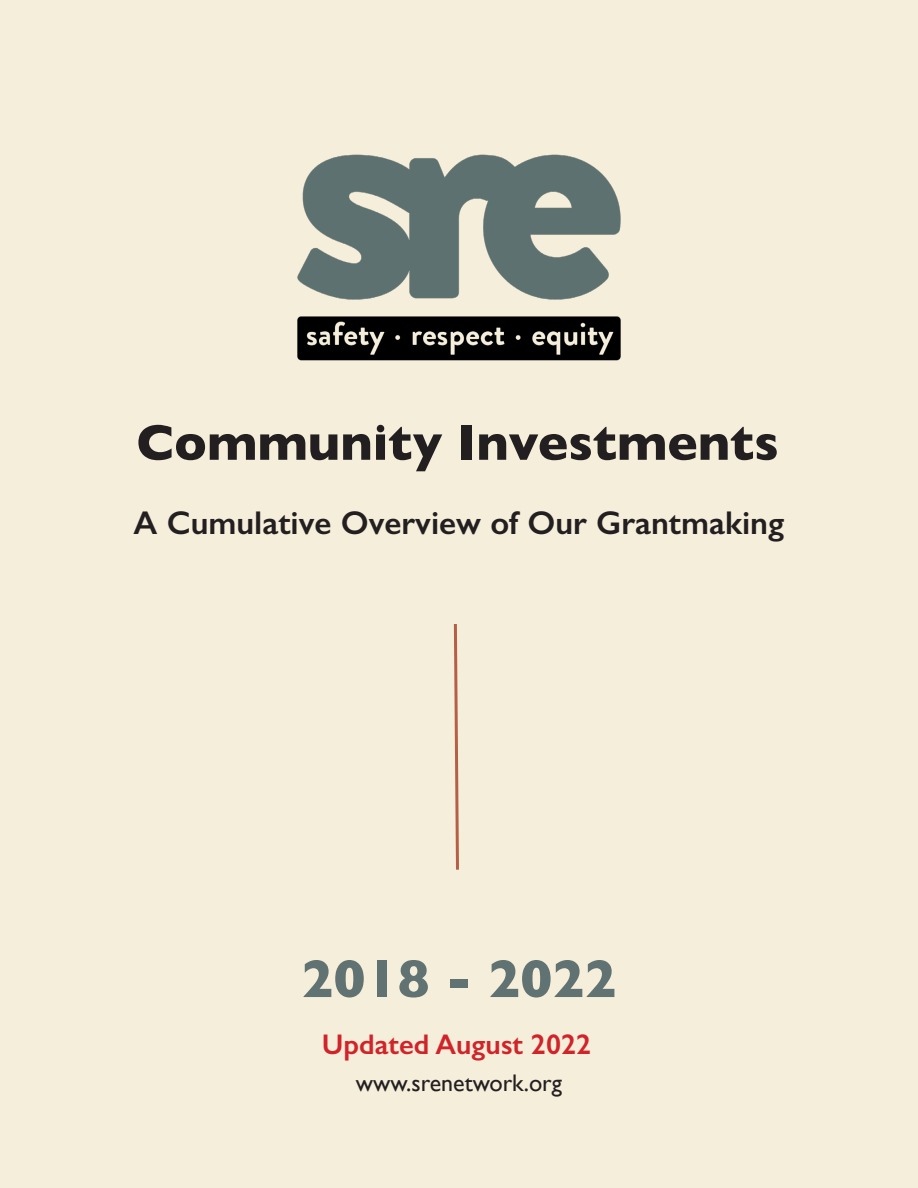
<style>
.page{position:relative;width:918px;height:1188px;background:#f5eedb}
.page>*{position:absolute;margin:0;border:0;box-sizing:border-box;transform-origin:0 0}
.t1{font:700 54px "Gill Sans";color:#607271}
.t2{font:700 51px "Gill Sans";color:#231f20}
.t3{font:600 33px "Gill Sans";color:#231f20}
.t4{font:600 28.5px "Gill Sans";color:#d1232a}
.t5{font:24px "Gill Sans";color:#231f20}
</style>
<div class="page">
<img style="left:297px;top:154px;width:324px;height:207px">
<svg style="left:453px;top:624px;width:6px;height:246px"></svg>
<p class="t2" style="left:136px;top:402px;width:644px">Community Investments</p>
<p class="t3" style="left:134px;top:503px;width:652px">A Cumulative Overview of Our Grantmaking</p>
<p class="t1" style="left:301px;top:936px;width:317px">2018 - 2022</p>
<p class="t4" style="left:322px;top:1027px;width:271px">Updated August 2022</p>
<p class="t5" style="left:356px;top:1068px;width:208px">www.srenetwork.org</p>
</div>
